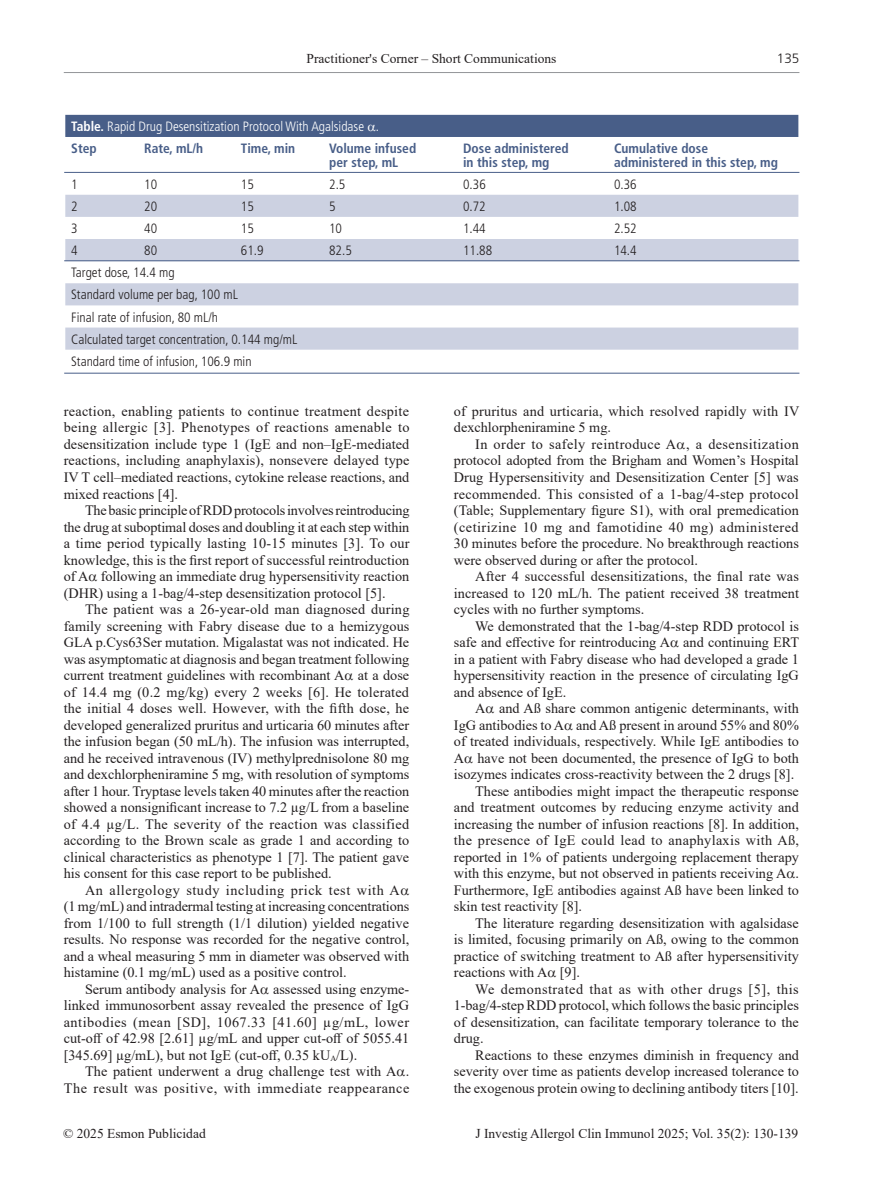
<style>
.page{position:relative;width:893px;height:1191px;background:#fff}
.page>*{position:absolute;margin:0;border:0;box-sizing:border-box;transform-origin:0 0}
.t1{font:14.25px/16.5px "Times New Roman";color:#231f20;text-align:justify}
.t2{font:14.25px/16.5px "Times New Roman";letter-spacing:.04em;color:#231f20;text-align:right}
.t3{font:14.25px "Times New Roman";letter-spacing:.025em;color:#231f20}
.t4{font:14.25px "Times New Roman";letter-spacing:.035em;color:#231f20}
.t5{font:300 condensed 13.5px/22.2px "Frutiger LT Std";color:#231f20}
.t6{font:13.5px "Times New Roman";color:#231f20}
.t7{font:700 condensed 13.5px/13.5px "Frutiger LT Std";color:#485e88}
.t8{font:300 condensed 13.5px/22.2px "Frutiger LT Std";color:#fff}
.t9{font:300 13.5px "Frutiger LT Std";color:#231f20}
.s1{font-weight:700}
.s2{font-weight:700;color:#485e88}
</style>
<div class="page">
<hr style="left:64px;top:72px;width:735px;height:1px;background:#939598">
<svg style="left:65px;top:195px;width:733px;height:155px"></svg>
<div style="left:65px;top:239px;width:733px;height:21px;background:#ccd1e1"></div>
<hr style="left:64px;top:172px;width:735px;height:1px;background:#485e88">
<hr style="left:64px;top:373px;width:735px;height:1px;background:#485e88">
<hr style="left:64px;top:260px;width:735px;height:1px;background:#485e88">
<div style="left:65px;top:115px;width:733px;height:22px;background:#485e88"></div>
<p class="t6" style="left:307px;top:48px;width:251px">Practitioner's Corner – Short Communications</p>
<p class="t9" style="left:777px;top:51px;width:24px">135</p>
<p class="t8" style="left:71px;top:115px;width:309px"><span class="s1">Table.</span> Rapid Drug Desensitization Protocol With Agalsidase .<br><span class="s2">Step</span></p>
<p class="t7" style="left:144px;top:142px;width:61px">Rate, mL/h</p>
<p class="t7" style="left:241px;top:142px;width:56px">Time, min</p>
<p class="t7" style="left:329px;top:142px;width:89px">Volume infused per step, mL</p>
<p class="t7" style="left:463px;top:142px;width:107px">Dose administered in this step, mg</p>
<p class="t7" style="left:614px;top:142px;width:165px">Cumulative dose administered in this step, mg</p>
<p class="t5" style="left:71px;top:173px;width:8px">1</p>
<p class="t5" style="left:144px;top:173px;width:14px">10</p>
<p class="t5" style="left:241px;top:173px;width:14px">15</p>
<p class="t5" style="left:329px;top:173px;width:18px">2.5</p>
<p class="t5" style="left:463px;top:173px;width:24px">0.36</p>
<p class="t5" style="left:614px;top:173px;width:24px">0.36</p>
<p class="t5" style="left:71px;top:195px;width:8px">2</p>
<p class="t5" style="left:144px;top:195px;width:14px">20</p>
<p class="t5" style="left:241px;top:195px;width:14px">15</p>
<p class="t5" style="left:329px;top:195px;width:8px">5</p>
<p class="t5" style="left:463px;top:195px;width:24px">0.72</p>
<p class="t5" style="left:614px;top:195px;width:24px">1.08</p>
<p class="t5" style="left:71px;top:217px;width:8px">3</p>
<p class="t5" style="left:144px;top:217px;width:14px">40</p>
<p class="t5" style="left:241px;top:217px;width:14px">15</p>
<p class="t5" style="left:329px;top:217px;width:14px">10</p>
<p class="t5" style="left:463px;top:217px;width:24px">1.44</p>
<p class="t5" style="left:614px;top:217px;width:24px">2.52</p>
<p class="t5" style="left:71px;top:239px;width:8px">4</p>
<p class="t5" style="left:144px;top:239px;width:14px">80</p>
<p class="t5" style="left:241px;top:239px;width:24px">61.9</p>
<p class="t5" style="left:329px;top:239px;width:24px">82.5</p>
<p class="t5" style="left:463px;top:239px;width:31px">11.88</p>
<p class="t5" style="left:614px;top:239px;width:24px">14.4</p>
<p class="t5" style="left:71px;top:262px;width:228px">Target dose, 14.4 mg<br>Standard volume per bag, 100 mL<br>Final rate of infusion, 80 mL/h<br>Calculated target concentration, 0.144 mg/mL Standard time of infusion, 106.9 min</p>
<p class="t1" style="left:64px;top:402px;width:347px">reaction, enabling patients to continue treatment despite being allergic [3]. Phenotypes of reactions amenable to desensitization include type 1 (IgE and non–IgE-mediated reactions, including anaphylaxis), nonsevere delayed type IV T cell–mediated reactions, cytokine release reactions, and mixed reactions [4].</p>
<p class="t1" style="left:64px;top:501px;width:347px;text-indent:21px">The basic principle of RDD protocols involves reintroducing the drug at suboptimal doses and doubling it at each step within a time period typically lasting 10-15 minutes [3]. To our knowledge, this is the first report of successful reintroduction of A following an immediate drug hypersensitivity reaction (DHR) using a 1-bag/4-step desensitization protocol [5].</p>
<p class="t1" style="left:64px;top:600px;width:347px;text-indent:21px">The patient was a 26-year-old man diagnosed during family screening with Fabry disease due to a hemizygous GLA p.Cys63Ser mutation. Migalastat was not indicated. He was asymptomatic at diagnosis and began treatment following current treatment guidelines with recombinant A at a dose of 14.4 mg (0.2 mg/kg) every 2 weeks [6]. He tolerated the initial 4 doses well. However, with the fifth dose, he developed generalized pruritus and urticaria 60 minutes after the infusion began (50 mL/h). The infusion was interrupted, and he received intravenous (IV) methylprednisolone 80 mg and dexchlorpheniramine 5 mg, with resolution of symptoms after 1 hour. Tryptase levels taken 40 minutes after the reaction showed a nonsignificant increase to 7.2 µg/L from a baseline of 4.4 µg/L. The severity of the reaction was classified according to the Brown scale as grade 1 and according to clinical characteristics as phenotype 1 [7]. The patient gave his consent for this case report to be published.</p>
<p class="t1" style="left:64px;top:881px;width:347px;text-align:left;text-indent:21px">An allergology study including prick test with A (1 mg/mL) and intradermal testing at increasing concentrations from 1/100 to full strength (1/1 dilution) yielded negative results. No response was recorded for the negative control, and a wheal measuring 5 mm in diameter was observed with histamine (0.1 mg/mL) used as a positive control.</p>
<p class="t1" style="left:64px;top:980px;width:347px;text-indent:21px">Serum antibody analysis for A assessed using enzyme&shy;linked immunosorbent assay revealed the presence of IgG antibodies (mean [SD], 1067.33 [41.60] µg/mL, lower cut-off of 42.98 [2.61] µg/mL and upper cut-off of 5055.41 [345.69] µg/mL), but not IgE (cut-off, 0.35 kU<sub>A</sub>/L).</p>
<p class="t2" style="left:64px;top:1062px;width:347px">The patient underwent a drug challenge test with A .<br>The result was positive, with immediate reappearance</p>
<p class="t1" style="left:454px;top:402px;width:347px">of pruritus and urticaria, which resolved rapidly with IV dexchlorpheniramine 5 mg.</p>
<p class="t1" style="left:454px;top:435px;width:346px;text-indent:21px">In order to safely reintroduce A , a desensitization protocol adopted from the Brigham and Women’s Hospital Drug Hypersensitivity and Desensitization Center [5] was recommended. This consisted of a 1-bag/4-step protocol (Table; Supplementary figure S1), with oral premedication (cetirizine 10 mg and famotidine 40 mg) administered 30 minutes before the procedure. No breakthrough reactions were observed during or after the protocol.</p>
<p class="t1" style="left:454px;top:567px;width:347px;text-indent:21px">After 4 successful desensitizations, the final rate was increased to 120 mL/h. The patient received 38 treatment cycles with no further symptoms.</p>
<p class="t1" style="left:454px;top:617px;width:347px;text-indent:21px">We demonstrated that the 1-bag/4-step RDD protocol is safe and effective for reintroducing A and continuing ERT in a patient with Fabry disease who had developed a grade 1 hypersensitivity reaction in the presence of circulating IgG and absence of IgE.</p>
<p class="t1" style="left:475px;top:699px;width:325px">A and Aß share common antigenic determinants, with</p>
<p class="t1" style="left:454px;top:716px;width:346px">IgG antibodies to A and Aß present in around 55% and 80%</p>
<p class="t1" style="left:454px;top:732px;width:346px">of treated individuals, respectively. While IgE antibodies to</p>
<p class="t1" style="left:454px;top:749px;width:346px">A have not been documented, the presence of IgG to both</p>
<p class="t1" style="left:454px;top:765px;width:342px">isozymes indicates cross-reactivity between the 2 drugs [8].</p>
<p class="t1" style="left:475px;top:782px;width:325px">These antibodies might impact the therapeutic response</p>
<p class="t1" style="left:454px;top:798px;width:346px">and treatment outcomes by reducing enzyme activity and</p>
<p class="t1" style="left:454px;top:815px;width:346px">increasing the number of infusion reactions [8]. In addition,</p>
<p class="t3" style="left:454px;top:830px;width:346px">the presence of IgE could lead to anaphylaxis with Aß,</p>
<p class="t1" style="left:454px;top:848px;width:346px">reported in 1% of patients undergoing replacement therapy</p>
<p class="t1" style="left:454px;top:864px;width:346px">with this enzyme, but not observed in patients receiving A .</p>
<p class="t1" style="left:454px;top:881px;width:346px">Furthermore, IgE antibodies against Aß have been linked to</p>
<p class="t1" style="left:454px;top:897px;width:130px">skin test reactivity [8].</p>
<p class="t1" style="left:475px;top:914px;width:325px">The literature regarding desensitization with agalsidase</p>
<p class="t1" style="left:454px;top:930px;width:346px">is limited, focusing primarily on Aß, owing to the common</p>
<p class="t1" style="left:454px;top:947px;width:346px">practice of switching treatment to Aß after hypersensitivity</p>
<p class="t1" style="left:454px;top:963px;width:128px">reactions with A [9].</p>
<p class="t4" style="left:475px;top:979px;width:325px">We demonstrated that as with other drugs [5], this</p>
<p class="t1" style="left:454px;top:996px;width:346px">1-bag/4-step RDD protocol, which follows the basic principles</p>
<p class="t1" style="left:454px;top:1013px;width:346px">of desensitization, can facilitate temporary tolerance to the</p>
<p class="t1" style="left:454px;top:1029px;width:31px">drug.</p>
<p class="t1" style="left:475px;top:1046px;width:325px">Reactions to these enzymes diminish in frequency and</p>
<p class="t1" style="left:454px;top:1062px;width:346px">severity over time as patients develop increased tolerance to</p>
<p class="t1" style="left:454px;top:1079px;width:346px">the exogenous protein owing to declining antibody titers [10].</p>
<p class="t6" style="left:63px;top:1123px;width:144px">© 2025 Esmon Publicidad</p>
<p class="t6" style="left:475px;top:1123px;width:324px">J Investig Allergol Clin Immunol 2025; Vol. 35(2): 130-139</p>
</div>
